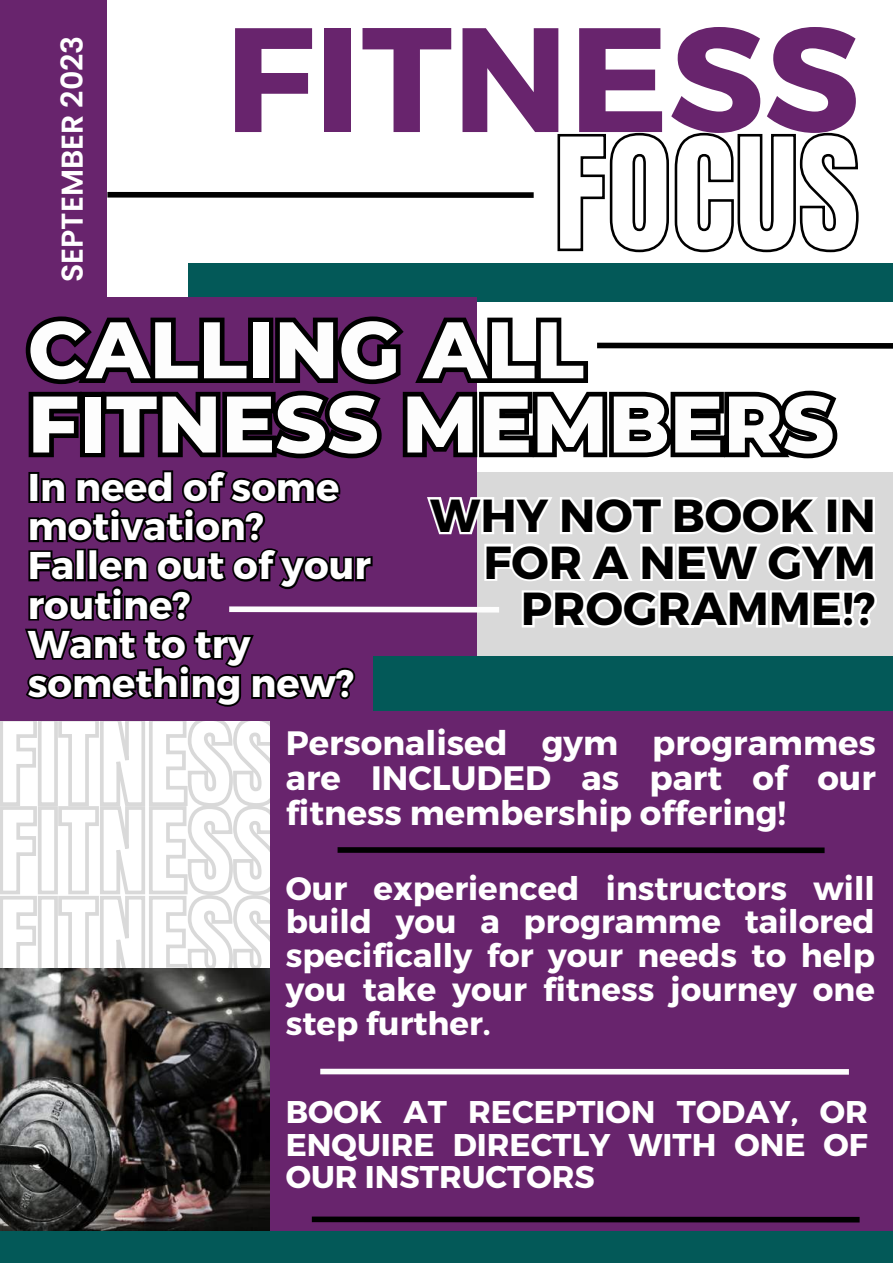
<style>
.page{position:relative;width:893px;height:1264px;background:#fff}
.page>*{position:absolute;margin:0;border:0;box-sizing:border-box;transform-origin:0 0}
.t1{font:700 148.35px "Montserrat";color:#68246d}
.t2{font:800 79.95px/74.2px "Montserrat";color:#fdfdfd}
.t3{font:700 46.35px/46.7px "Montserrat";color:#000;text-align:right}
.t4{font:700 38.7px/39.2px "Montserrat";color:#fff}
.t5{font:700 33.75px/34.8px "Montserrat";color:#fff;text-align:justify}
.t6{font:700 32.4px/33.8px "Montserrat";color:#fff;text-align:justify}
.t7{font:700 31.35px/32.5px "Montserrat";color:#fff;text-align:justify}
.t8{font:600 30.15px "Poppins";color:#fff}
</style>
<div class="page">
<div style="left:188px;top:263px;width:704px;height:39px;background:#035958"></div>
<div style="left:0;top:0;width:107px;height:306px;background:#68246d"></div>
<div style="left:0;top:297px;width:477px;height:424px;background:#68246d"></div>
<svg style="left:0;top:721px;width:270px;height:247px"></svg>
<div style="left:270px;top:658px;width:622px;height:604px;background:#68246d"></div>
<div style="left:107px;top:192px;width:426px;height:6px;background:#000"></div>
<svg style="left:25px;top:316px;width:563px;height:68px"></svg>
<svg style="left:28px;top:384px;width:810px;height:75px"></svg>
<svg style="left:597px;top:342px;width:295px;height:7px"></svg>
<div style="left:337px;top:847px;width:487px;height:6px;background:#000"></div>
<div style="left:312px;top:1216px;width:547px;height:6px;background:#000"></div>
<img style="left:0;top:968px;width:270px;height:262px">
<div style="left:320px;top:1068px;width:528px;height:6px;background:#fdfdfd"></div>
<svg style="left:557px;top:132px;width:302px;height:121px"></svg>
<div style="left:0;top:1230px;width:892px;height:32px;background:#035958"></div>
<svg style="left:25px;top:470px;width:855px;height:237px"></svg>
<div style="left:373px;top:656px;width:519px;height:54px;background:#035958"></div>
<p class="t8" style="left:51px;top:282px;width:248px;rotate:-90deg">SEPTEMBER 2023</p>
<h1 class="t1" style="left:225px;top:-17px;width:636px">FITNESS</h1>
<h2 class="t2" style="left:28px;top:312px;width:808px">CALLING ALL<br>FITNESS MEMBERS</h2>
<p class="t4" style="left:28px;top:465px;width:345px">In need of some motivation?<br>Fallen out of your routine?<br>Want to try something new?</p>
<h3 class="t3" style="left:430px;top:489px;width:447px">WHY NOT BOOK IN<br>FOR A NEW GYM<br>PROGRAMME!?</h3>
<p class="t5" style="left:286px;top:723px;width:591px">Personalised gym programmes are INCLUDED as part of our fitness membership offering!</p>
<p class="t6" style="left:286px;top:869px;width:590px">Our experienced instructors will build you a programme tailored specifically for your needs to help you take your fitness journey one step further.</p>
<p class="t7" style="left:286px;top:1093px;width:583px">BOOK AT RECEPTION TODAY, OR ENQUIRE DIRECTLY WITH ONE OF OUR INSTRUCTORS</p>
</div>
